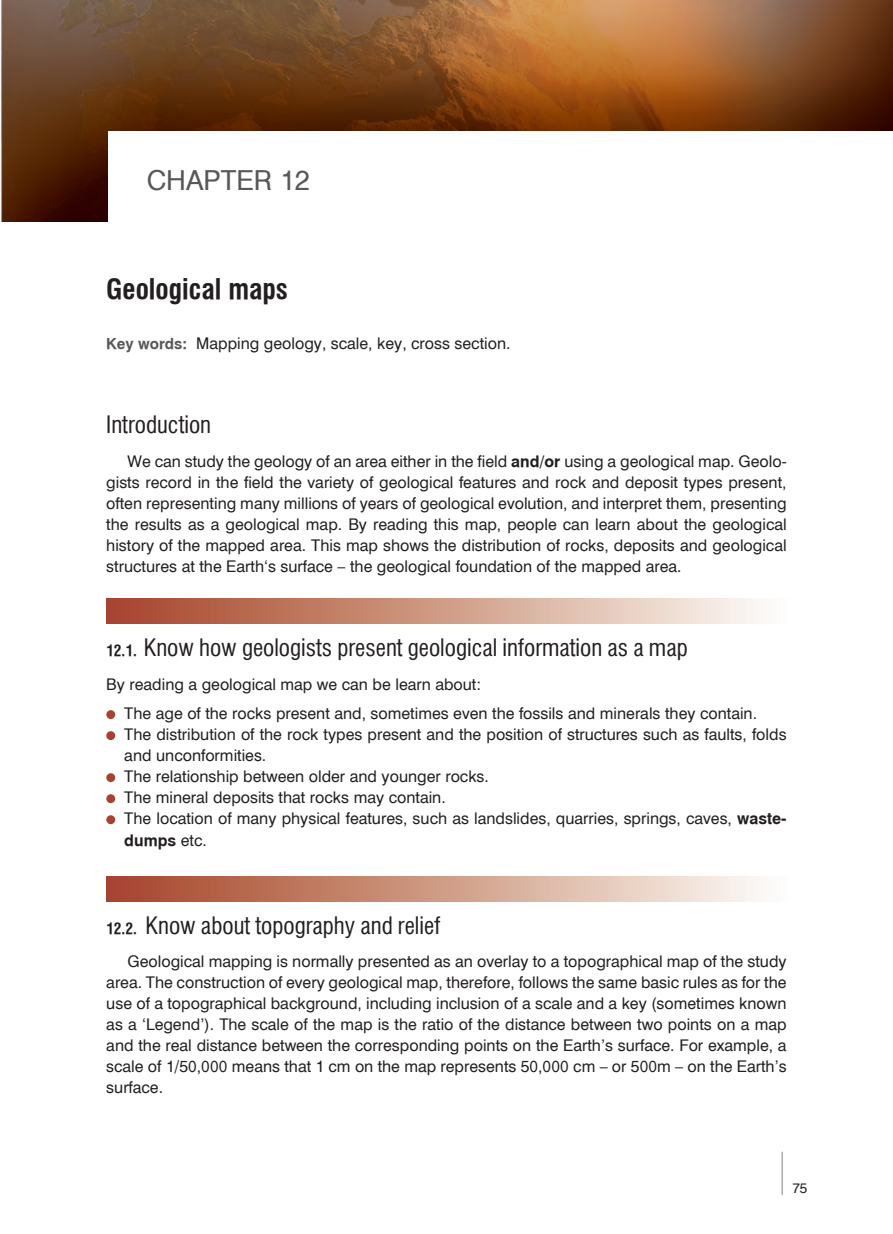
<style>
.page{position:relative;width:893px;height:1234px;background:#fff}
.page>*{position:absolute;margin:0;border:0;box-sizing:border-box;transform-origin:0 0}
.t1{font:28.5px "UB Helvetica Cond Bold";color:#231f20}
.t2{font:27px "UB Helvetica Normal";color:#57585a}
.t3{font:24px "UB Helvetica Cond Normal";color:#231f20}
.t4{font:15.75px/21px "UB Helvetica Normal";color:#231f20;text-align:justify}
.t5{font:15.75px "UB Helvetica Bold";color:#231f20}
.t6{font:13.5px "UB Helvetica Normal";color:#231f20}
.s1{font-family:"UB Helvetica Bold";font-size:15px;color:#57585a}
.s2{font-family:"UB Helvetica Bold"}
.s3{font-family:"UB Helvetica Cond Bold";font-size:15.75px}
.s4{font-family:"UB Helvetica Normal"}
</style>
<div class="page">
<hr style="left:782px;top:1151px;width:1px;height:43px;background:#808285">
<img style="left:0;top:0;width:893px;height:222px">
<svg style="left:106px;top:710px;width:9px;height:9px"></svg>
<svg style="left:106px;top:731px;width:9px;height:9px"></svg>
<svg style="left:106px;top:773px;width:9px;height:9px"></svg>
<svg style="left:106px;top:794px;width:9px;height:9px"></svg>
<svg style="left:106px;top:815px;width:9px;height:9px"></svg>
<div style="left:106px;top:598px;width:684px;height:25px;background:linear-gradient(to right,#a54124,#fefef6)"></div>
<div style="left:106px;top:875px;width:684px;height:25px;background:linear-gradient(to right,#a54124,#fefef6)"></div>
<div style="left:108px;top:131px;width:785px;height:97px;background:#fff"></div>
<h2 class="t2" style="left:147px;top:165px;width:165px">CHAPTER 12</h2>
<h1 class="t1" style="left:106px;top:273px;width:183px">Geological maps</h1>
<p class="t4" style="left:106px;top:333px;width:406px"><span class="s1">Key words:</span> Mapping geology, scale, key, cross section.</p>
<h3 class="t3" style="left:106px;top:411px;width:106px">Introduction</h3>
<p class="t4" style="left:106px;top:451px;width:682px;text-indent:21px">We can study the geology of an area either in the field <span class="s2">and/or</span> using a geological map. Geolo&shy;gists record in the field the variety of geological features and rock and deposit types present, often representing many millions of years of geological evolution, and interpret them, presenting the results as a geological map. By reading this map, people can learn about the geological history of the mapped area. This map shows the distribution of rocks, deposits and geological structures at the Earth‘s surface – the geological foundation of the mapped area.</p>
<h3 class="t3" style="left:106px;top:634px;width:583px"><span class="s3">12.1.</span> Know how geologists present geological information as a map</h3>
<p class="t4" style="left:124px;top:669px;width:634px;line-height:29.5px;text-indent:-18px">By reading a geological map we can be learn about:<br>The age of the rocks present and, sometimes even the fossils and minerals they contain.</p>
<p class="t4" style="left:124px;top:724px;width:664px;text-align:left">The distribution of the rock types present and the position of structures such as faults, folds and unconformities.<br>The relationship between older and younger rocks.<br>The mineral deposits that rocks may contain.<br>The location of many physical features, such as landslides, quarries, springs, caves, <span class="s2">waste-</span></p>
<p class="t5" style="left:124px;top:830px;width:84px">dumps <span class="s4">etc.</span></p>
<h3 class="t3" style="left:106px;top:911px;width:336px"><span class="s3">12.2.</span> Know about topography and relief</h3>
<p class="t4" style="left:106px;top:951px;width:682px;text-indent:21px">Geological mapping is normally presented as an overlay to a topographical map of the study area. The construction of every geological map, therefore, follows the same basic rules as for the use of a topographical background, including inclusion of a scale and a key (sometimes known as a ‘Legend’). The scale of the map is the ratio of the distance between two points on a map and the real distance between the corresponding points on the Earth’s surface. For example, a scale of 1/50,000 means that 1 cm on the map represents 50,000 cm – or 500m – on the Earth’s surface.</p>
<p class="t6" style="left:792px;top:1179px;width:17px">75</p>
</div>
